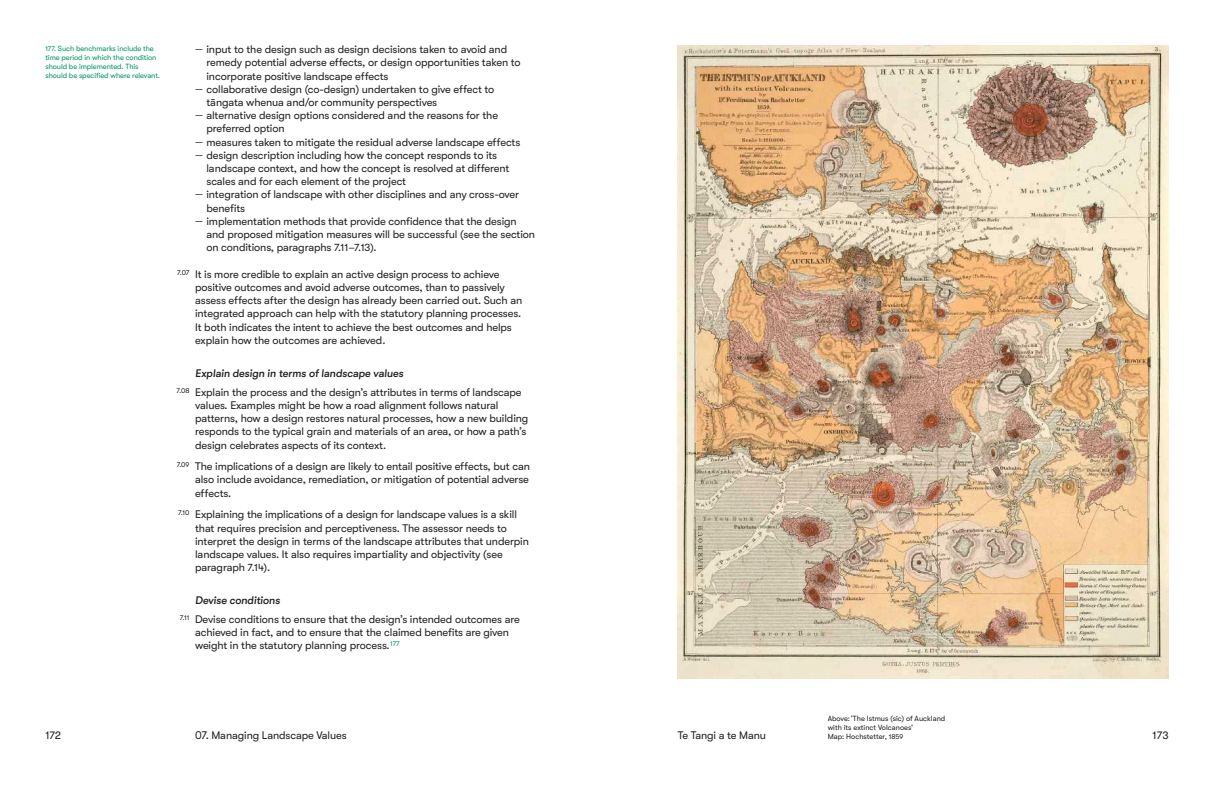
<style>
.page{position:relative;width:1214px;height:789px;background:#fff}
.page>*{position:absolute;margin:0;border:0;box-sizing:border-box;transform-origin:0 0}
.t1{font:11px/13.2px "GT Walsheim Pro";letter-spacing:-.01em;color:#231f20}
.t2{font:7.5px/9px "GT Walsheim Pro";letter-spacing:-.01em;color:#00975e}
.t3{font:7.5px/9px "GT Walsheim Pro";color:#231f20}
.s1{font-size:7px}
.s2{font-size:10px}
.s3{font-size:10.5px}
.s4{font-weight:500;font-style:italic}
</style>
<div class="page">
<img style="left:677px;top:45px;width:491px;height:632px">
<p class="t2" style="left:45px;top:44px;width:116px"><span class="s1">177.</span> Such benchmarks include the time period in which the condition should be implemented. This should be specified where relevant.</p>
<p class="t1" style="left:195px;top:43px;width:313px"><span class="s2">ͨ</span> input to the design such as design decisions taken to avoid and</p>
<p class="t1" style="left:206px;top:56px;width:315px">remedy potential adverse effects, or design opportunities taken to</p>
<p class="t1" style="left:206px;top:69px;width:183px">incorporate positive landscape effects</p>
<p class="t1" style="left:195px;top:82px;width:301px"><span class="s2">ͨ</span> collaborative design (co-design) undertaken to give effect to</p>
<p class="t1" style="left:206px;top:96px;width:232px">tāngata whenua and/or community perspectives</p>
<p class="t1" style="left:195px;top:109px;width:304px"><span class="s2">ͨ</span> alternative design options considered and the reasons for the</p>
<p class="t1" style="left:206px;top:122px;width:80px">preferred option</p>
<p class="t1" style="left:195px;top:135px;width:326px"><span class="s2">ͨ</span> measures taken to mitigate the residual adverse landscape effects</p>
<p class="t1" style="left:195px;top:148px;width:303px"><span class="s2">ͨ</span> design description including how the concept responds to its</p>
<p class="t1" style="left:206px;top:162px;width:304px">landscape context, and how the concept is resolved at different</p>
<p class="t1" style="left:206px;top:175px;width:201px">scales and for each element of the project</p>
<p class="t1" style="left:195px;top:188px;width:325px"><span class="s2">ͨ</span> integration of landscape with other disciplines and any cross-over</p>
<p class="t1" style="left:206px;top:201px;width:40px">benefits</p>
<p class="t1" style="left:195px;top:214px;width:323px"><span class="s2">ͨ</span> implementation methods that provide confidence that the design</p>
<p class="t1" style="left:206px;top:228px;width:330px">and proposed mitigation measures will be successful (see the section</p>
<p class="t1" style="left:206px;top:241px;width:172px">on conditions, paragraphs <span class="s3">7.11–7.13)</span>.</p>
<p class="t1" style="left:195px;top:267px;width:328px;text-indent:-18px"><sup>7.07</sup> It is more credible to explain an active design process to achieve positive outcomes and avoid adverse outcomes, than to passively assess effects after the design has already been carried out. Such an integrated approach can help with the statutory planning processes.<br>It both indicates the intent to achieve the best outcomes and helps explain how the outcomes are achieved.</p>
<p class="t1" style="left:176px;top:363px;width:346px;line-height:18.9px;text-indent:19px"><span class="s4">Explain design in terms of landscape values<br></span><sup>7.08</sup> Explain the process and the design’s attributes in terms of landscape</p>
<p class="t1" style="left:195px;top:398px;width:335px">values. Examples might be how a road alignment follows natural patterns, how a design restores natural processes, how a new building responds to the typical grain and materials of an area, or how a path’s design celebrates aspects of its context.</p>
<p class="t1" style="left:195px;top:459px;width:336px;text-align:justify;text-indent:-18px"><sup>7.09</sup> The implications of a design are likely to entail positive effects, but can also include avoidance, remediation, or mitigation of potential adverse effects.</p>
<p class="t1" style="left:195px;top:507px;width:335px;text-indent:-17px"><sup>7.10</sup> Explaining the implications of a design for landscape values is a skill that requires precision and perceptiveness. The assessor needs to interpret the design in terms of the landscape attributes that underpin landscape values. It also requires impartiality and objectivity (see paragraph <span class="s3">7.14)</span>.</p>
<p class="t1" style="left:180px;top:590px;width:342px;line-height:18.9px;text-indent:15px"><span class="s4">Devise conditions<br></span><sup>7.11</sup> Devise conditions to ensure that the design’s intended outcomes are</p>
<p class="t1" style="left:195px;top:625px;width:315px">achieved in fact, and to ensure that the claimed benefits are given weight in the statutory planning process. <sup>177</sup></p>
<p class="t3" style="left:827px;top:713px;width:119px">Above: ‘The Istmus (sic) of Auckland with its extinct Volcanoes’<br>Map: Hochstetter, <span class="s1">1859</span></p>
<p class="t1" style="left:45px;top:727px;width:17px">172</p>
<p class="t1" style="left:195px;top:727px;width:153px">07. Managing Landscape Values</p>
<p class="t1" style="left:677px;top:727px;width:90px">Te Tangi a te Manu</p>
<p class="t1" style="left:1152px;top:727px;width:17px">173</p>
</div>
